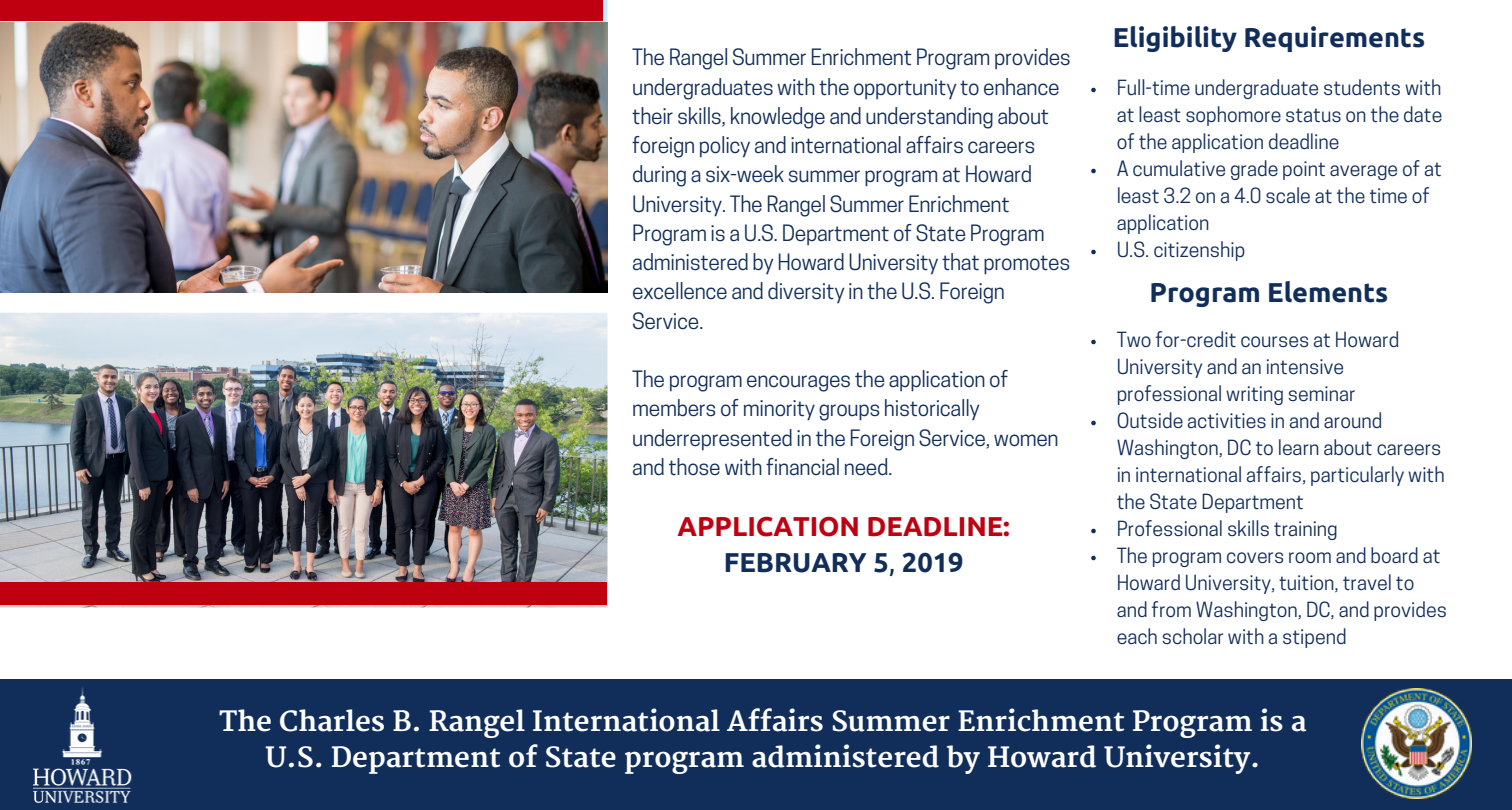
<style>
.page{position:relative;width:1512px;height:810px;background:#fff}
.page>*{position:absolute;margin:0;border:0;box-sizing:border-box;transform-origin:0 0}
.t1{font:700 27.3px/36px "Merriweather";color:#fff;text-align:center}
.t2{font:700 27.3px "Ubuntu";color:#112e5b}
.t3{font:700 27.3px/36px "Ubuntu";color:#be0011;text-align:center}
.t4{font:21px/29.4px "Cooper Hewitt";letter-spacing:-.015em;color:#112e5b}
.t5{font:19.5px/27px "Cooper Hewitt";color:#112e5b}
.s1{color:#112e5b}
.s2{font-weight:400;color:#112e5b}
</style>
<div class="page">
<div style="left:0;top:680px;width:1512px;height:130px;background:#112e5b"></div>
<img style="left:1361px;top:688px;width:111px;height:111px">
<img style="left:34px;top:686px;width:98px;height:117px">
<img style="left:0;top:0;width:608px;height:608px">
<svg style="left:1091px;top:88px;width:5px;height:4px"></svg>
<svg style="left:1091px;top:169px;width:5px;height:4px"></svg>
<svg style="left:1091px;top:250px;width:5px;height:4px"></svg>
<svg style="left:0;top:292px;width:608px;height:21px"></svg>
<div style="left:0;top:583px;width:607px;height:22px;background:#be0011"></div>
<div style="left:0;top:0;width:603px;height:20px;background:#be0011"></div>
<svg style="left:1091px;top:340px;width:5px;height:4px"></svg>
<svg style="left:1091px;top:421px;width:5px;height:4px"></svg>
<svg style="left:1091px;top:529px;width:5px;height:4px"></svg>
<svg style="left:1091px;top:556px;width:5px;height:4px"></svg>
<img style="left:0;top:22px;width:608px;height:270px">
<p class="t4" style="left:632px;top:45px;width:440px">The Rangel Summer Enrichment Program provides undergraduates with the opportunity to enhance their skills, knowledge and understanding about foreign policy and international affairs careers during a six-week summer program at Howard University. The Rangel Summer Enrichment Program is a U.S. Department of State Program administered by Howard University that promotes excellence and diversity in the U.S. Foreign Service.</p>
<p class="t4" style="left:632px;top:367px;width:428px">The program encourages the application of members of minority groups historically underrepresented in the Foreign Service, women and those with financial need.</p>
<h1 class="t3" style="left:678px;top:507px;width:334px">APPLICATION DEADLINE:<br><span class="s1">FEBRUARY 5</span><span class="s2">,</span> <span class="s1">2019</span></h1>
<h1 class="t2" style="left:1113px;top:22px;width:314px">Eligibility Requirements</h1>
<p class="t5" style="left:1117px;top:76px;width:327px">Full-time undergraduate students with at least sophomore status on the date of the application deadline<br>A cumulative grade point average of at least 3.2 on a 4.0 scale at the time of application<br>U.S. citizenship</p>
<h1 class="t2" style="left:1150px;top:276px;width:240px">Program Elements</h1>
<p class="t5" style="left:1117px;top:328px;width:332px">Two for-credit courses at Howard University and an intensive professional writing seminar<br>Outside activities in and around Washington, DC to learn about careers in international affairs, particularly with the State Department<br>Professional skills training<br>The program covers room and board at Howard University, tuition, travel to and from Washington, DC, and provides each scholar with a stipend</p>
<h1 class="t1" style="left:219px;top:705px;width:1089px">The Charles B. Rangel International Affairs Summer Enrichment Program is a<br>U.S. Department of State program administered by Howard University.</h1>
</div>
